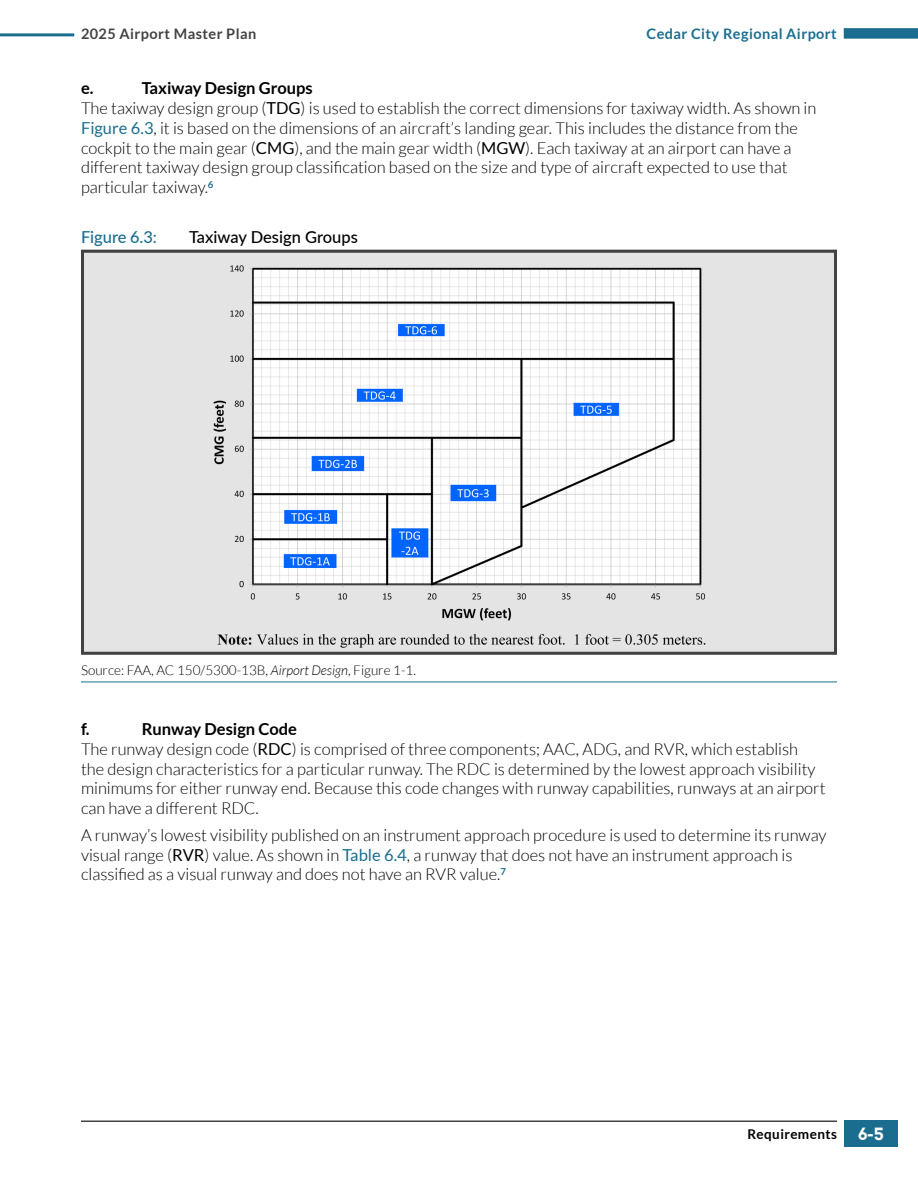
<style>
.page{position:relative;width:918px;height:1188px;background:#fff}
.page>*{position:absolute;margin:0;border:0;box-sizing:border-box;transform-origin:0 0}
.t1{font:300 16.5px/19.8px "Lato";color:#000}
.t2{font:700 16.5px "Lato";color:#000}
.t3{font:500 16.5px "Lato";color:#000}
.t4{font:500 16.5px "Lato";color:#1a6d8f}
.t5{font:700 16.5px "Arvo";color:#fff}
.t6{font:700 14.4px "Lato";letter-spacing:.03em;color:#1a6d8f}
.t7{font:700 14.4px "Lato";letter-spacing:.03em;color:#424242}
.Figure_Source{font:300 13.5px "Lato";color:#000}
.t8{font:700 13.5px "Lato";letter-spacing:.03em;color:#000}
.s1{font-weight:400}
.s2{font-weight:400;color:#1a6d8f}
.s3{font-style:italic}
</style>
<div class="page">
<div style="left:844px;top:1120px;width:54px;height:28px;background:#1a6d8f"></div>
<hr style="left:81px;top:1120px;width:756px;height:2px;background:#424242">
<hr style="left:2px;top:33px;width:71px;height:3px;background:#1a6d8f">
<div style="left:849px;top:28px;width:64px;height:11px;background:#1a6d8f"></div>
<hr style="left:81px;top:682px;width:756px;height:1px;background:#1a6d8f">
<svg style="left:81px;top:249px;width:756px;height:406px"></svg>
<p class="t7" style="left:81px;top:25px;width:177px">2025 Airport Master Plan</p>
<p class="t6" style="left:647px;top:25px;width:192px">Cedar City Regional Airport</p>
<p class="t2" style="left:81px;top:79px;width:14px">e.</p>
<p class="t2" style="left:142px;top:79px;width:173px">Taxiway Design Groups</p>
<p class="t1" style="left:81px;top:98px;width:737px">The taxiway design group (<span class="s1">TDG</span>) is used to establish the correct dimensions for taxiway width. As shown in <span class="s2">Figure 6.3</span>, it is based on the dimensions of an aircraft’s landing gear. This includes the distance from the cockpit to the main gear (<span class="s1">CMG</span>), and the main gear width (<span class="s1">MGW</span>). Each taxiway at an airport can have a different taxiway design group classification based on the size and type of aircraft expected to use that particular taxiway.<sup>6</sup></p>
<p class="t4" style="left:81px;top:225px;width:78px">Figure 6.3:</p>
<p class="t3" style="left:189px;top:225px;width:170px">Taxiway Design Groups</p>
<p class="Figure_Source" style="left:81px;top:663px;width:336px">Source: FAA, AC 150/5300-13B, <span class="s3">Airport Design</span>, Figure 1-1.</p>
<p class="t2" style="left:81px;top:720px;width:10px">f.</p>
<p class="t2" style="left:142px;top:720px;width:157px">Runway Design Code</p>
<p class="t1" style="left:81px;top:739px;width:746px">The runway design code (<span class="s1">RDC</span>) is comprised of three components; AAC, ADG, and RVR, which establish the design characteristics for a particular runway. The RDC is determined by the lowest approach visibility minimums for either runway end. Because this code changes with runway capabilities, runways at an airport can have a different RDC.</p>
<p class="t1" style="left:81px;top:825px;width:747px">A runway’s lowest visibility published on an instrument approach procedure is used to determine its runway visual range (<span class="s1">RVR</span>) value. As shown in <span class="s2">Table 6.4</span>, a runway that does not have an instrument approach is classified as a visual runway and does not have an RVR value.<sup>7</sup></p>
<p class="t8" style="left:747px;top:1127px;width:91px">Requirements</p>
<p class="t5" style="left:858px;top:1124px;width:27px">6-5</p>
</div>
